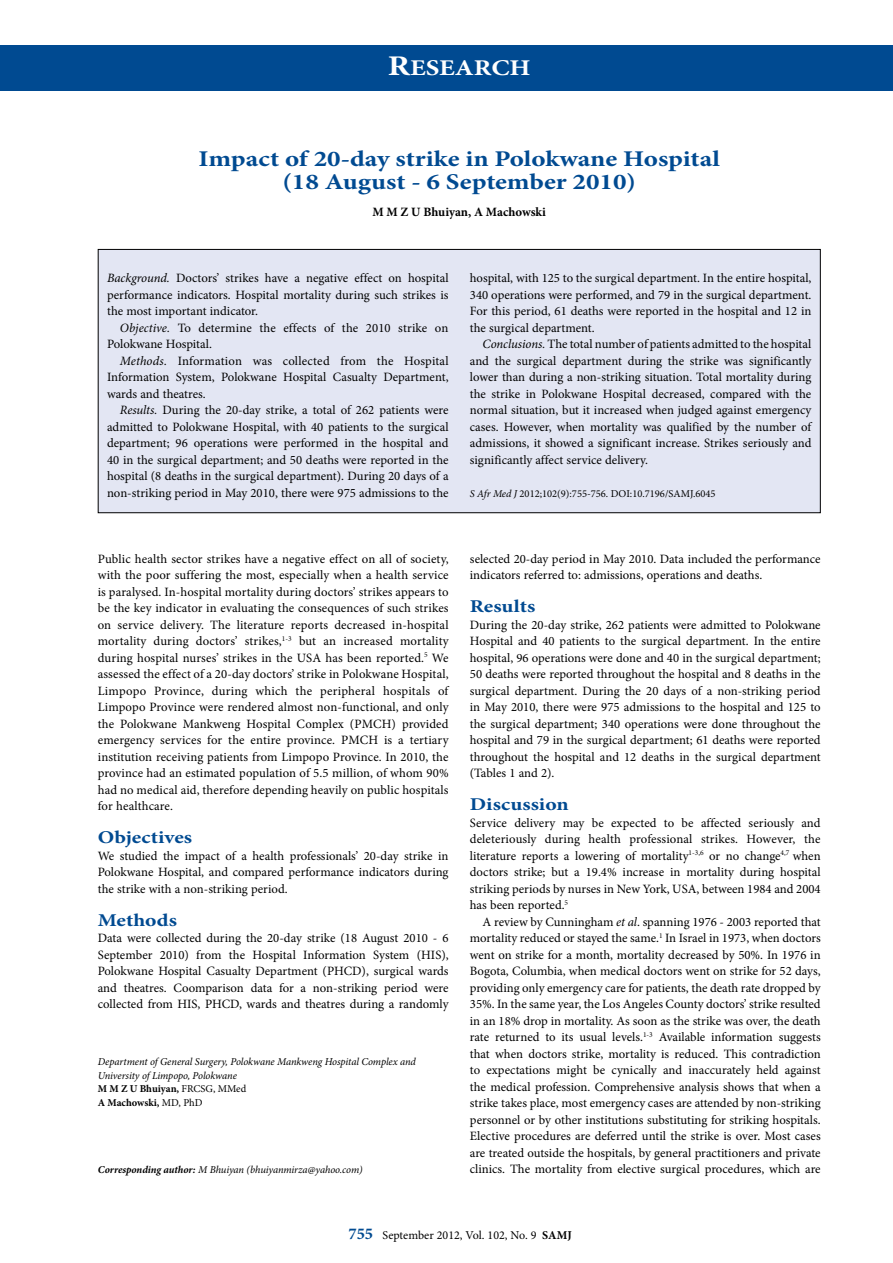
<style>
.page{position:relative;width:893px;height:1263px;background:#fff}
.page>*{position:absolute;margin:0;border:0;box-sizing:border-box;transform-origin:0 0}
.t1{font:700 22.5px/22.5px "Minion Pro";color:#004a91;text-align:center;scale:1.2 1}
.t2{font:700 22.5px "Minion Pro";color:#fff;scale:1.2 1}
.t3{font:700 18px "Minion Pro";color:#004a91;scale:1.2 1}
.t4{font:12.75px/16.5px "Minion Pro";color:#000;text-align:justify}
.t5{font:700 12.75px "Minion Pro";color:#000}
.t6{font:12px "Minion Pro";color:#000}
.t7{font:italic 10.5px/13.5px "Minion Pro";letter-spacing:-.01em;color:#000}
.t8{font:10.5px "Minion Pro";color:#000}
.s1{font-size:28.5px}
.s2{font-style:italic}
.s3{font-weight:700;font-style:normal}
.s4{font-style:normal}
.s5{font-weight:700}
.s6{font-weight:700;font-size:16.5px;color:#004a91}
</style>
<div class="page">
<div style="left:0;top:45px;width:893px;height:45px;background:#004a91"></div>
<div style="left:98px;top:249px;width:722px;height:264px;background:#e3e6f3"></div>
<div style="left:98px;top:249px;width:723px;height:264px;border:1px solid #000"></div>
<h1 class="t2" style="left:388px;top:52px;width:121px"><span class="s1">R</span>ESEARCH</h1>
<h1 class="t1" style="left:199px;top:148px;width:436px">Impact of 20-day strike in Polokwane Hospital (18 August - 6 September 2010)</h1>
<p class="t5" style="left:372px;top:203px;width:175px">M M Z U Bhuiyan, A Machowski</p>
<p class="t4" style="left:107px;top:270px;width:343px"><span class="s2">Background.</span> Doctors’ strikes have a negative effect on hospital performance indicators. Hospital mortality during such strikes is the most important indicator.</p>
<p class="t4" style="left:107px;top:319px;width:343px;text-indent:13px"><span class="s2">Objective.</span> To determine the effects of the 2010 strike on<br>Polokwane Hospital.</p>
<p class="t4" style="left:107px;top:352px;width:343px;text-indent:13px"><span class="s2">Methods.</span> Information was collected from the Hospital Information System, Polokwane Hospital Casualty Department, wards and theatres.</p>
<p class="t4" style="left:107px;top:402px;width:343px;text-indent:13px"><span class="s2">Results.</span> During the 20-day strike, a total of 262 patients were admitted to Polokwane Hospital, with 40 patients to the surgical department; 96 operations were performed in the hospital and 40 in the surgical department; and 50 deaths were reported in the hospital (8 deaths in the surgical department). During 20 days of a non-striking period in May 2010, there were 975 admissions to the</p>
<p class="t4" style="left:470px;top:270px;width:343px">hospital, with 125 to the surgical department. In the entire hospital, 340 operations were performed, and 79 in the surgical department.<br>For this period, 61 deaths were reported in the hospital and 12 in the surgical department.</p>
<p class="t4" style="left:470px;top:336px;width:343px;text-indent:13px"><span class="s2">Conclusions.</span> The total number of patients admitted to the hospital and the surgical department during the strike was significantly lower than during a non-striking situation. Total mortality during the strike in Polokwane Hospital decreased, compared with the normal situation, but it increased when judged against emergency cases. However, when mortality was qualified by the number of admissions, it showed a significant increase. Strikes seriously and significantly affect service delivery.</p>
<p class="t8" style="left:470px;top:486px;width:247px"><span class="s2">S Afr Med J</span> 2012;102(9):755-756. DOI:10.7196/SAMJ.6045</p>
<p class="t4" style="left:98px;top:550px;width:352px">Public health sector strikes have a negative effect on all of society, with the poor suffering the most, especially when a health service is paralysed. In-hospital mortality during doctors’ strikes appears to be the key indicator in evaluating the consequences of such strikes on service delivery. The literature reports decreased in-hospital mortality during doctors’ strikes,<sup>1-3</sup> but an increased mortality during hospital nurses’ strikes in the USA has been reported.<sup>5</sup> We assessed the effect of a 20-day doctors’ strike in Polokwane Hospital, Limpopo Province, during which the peripheral hospitals of Limpopo Province were rendered almost non-functional, and only the Polokwane Mankweng Hospital Complex (PMCH) provided emergency services for the entire province. PMCH is a tertiary institution receiving patients from Limpopo Province. In 2010, the province had an estimated population of 5.5 million, of whom 90% had no medical aid, therefore depending heavily on public hospitals for healthcare.</p>
<h2 class="t3" style="left:98px;top:825px;width:80px">Objectives</h2>
<p class="t4" style="left:98px;top:847px;width:352px">We studied the impact of a health professionals’ 20-day strike in Polokwane Hospital, and compared performance indicators during the strike with a non-striking period.</p>
<h2 class="t3" style="left:98px;top:907px;width:67px">Methods</h2>
<p class="t4" style="left:98px;top:930px;width:352px">Data were collected during the 20-day strike (18 August 2010 - 6<br>September 2010) from the Hospital Information System (HIS), Polokwane Hospital Casualty Department (PHCD), surgical wards and theatres. Coomparison data for a non-striking period were collected from HIS, PHCD, wards and theatres during a randomly</p>
<p class="t7" style="left:98px;top:1055px;width:320px">Department of General Surgery, Polokwane Mankweng Hospital Complex and University of Limpopo, Polokwane<br><span class="s3">M M Z U Bhuiyan,</span> <span class="s4">FRCSG, MMed<br></span><span class="s3">A Machowski,</span> <span class="s4">MD, PhD</span></p>
<p class="t7" style="left:98px;top:1163px;width:266px"><span class="s5">Corresponding author:</span> M Bhuiyan (bhuiyanmirza@yahoo.com)</p>
<p class="t4" style="left:470px;top:550px;width:352px">selected 20-day period in May 2010. Data included the performance indicators referred to: admissions, operations and deaths.</p>
<h2 class="t3" style="left:470px;top:594px;width:56px">Results</h2>
<p class="t4" style="left:470px;top:616px;width:352px">During the 20-day strike, 262 patients were admitted to Polokwane Hospital and 40 patients to the surgical department. In the entire hospital, 96 operations were done and 40 in the surgical department; 50 deaths were reported throughout the hospital and 8 deaths in the surgical department. During the 20 days of a non-striking period in May 2010, there were 975 admissions to the hospital and 125 to the surgical department; 340 operations were done throughout the hospital and 79 in the surgical department; 61 deaths were reported throughout the hospital and 12 deaths in the surgical department (Tables 1 and 2).</p>
<h2 class="t3" style="left:470px;top:792px;width:84px">Discussion</h2>
<p class="t4" style="left:470px;top:814px;width:352px">Service delivery may be expected to be affected seriously and deleteriously during health professional strikes. However, the literature reports a lowering of mortality<sup>1-3,6</sup> or no change<sup>4,7</sup> when doctors strike; but a 19.4% increase in mortality during hospital striking periods by nurses in New York, USA, between 1984 and 2004 has been reported.<sup>5</sup></p>
<p class="t4" style="left:470px;top:913px;width:352px;text-indent:13px">A review by Cunningham <span class="s2">et al</span>. spanning 1976 - 2003 reported that mortality reduced or stayed the same.<sup>1</sup> In Israel in 1973, when doctors went on strike for a month, mortality decreased by 50%. In 1976 in Bogota, Columbia, when medical doctors went on strike for 52 days, providing only emergency care for patients, the death rate dropped by 35%. In the same year, the Los Angeles County doctors’ strike resulted in an 18% drop in mortality. As soon as the strike was over, the death rate returned to its usual levels.<sup>1-3</sup> Available information suggests that when doctors strike, mortality is reduced. This contradiction to expectations might be cynically and inaccurately held against the medical profession. Comprehensive analysis shows that when a strike takes place, most emergency cases are attended by non-striking personnel or by other institutions substituting for striking hospitals.<br>Elective procedures are deferred until the strike is over. Most cases are treated outside the hospitals, by general practitioners and private clinics. The mortality from elective surgical procedures, which are</p>
<p class="t6" style="left:348px;top:1227px;width:225px"><span class="s6">755</span> September 2012, Vol. 102, No. 9 <span class="s5">SAMJ</span></p>
</div>
